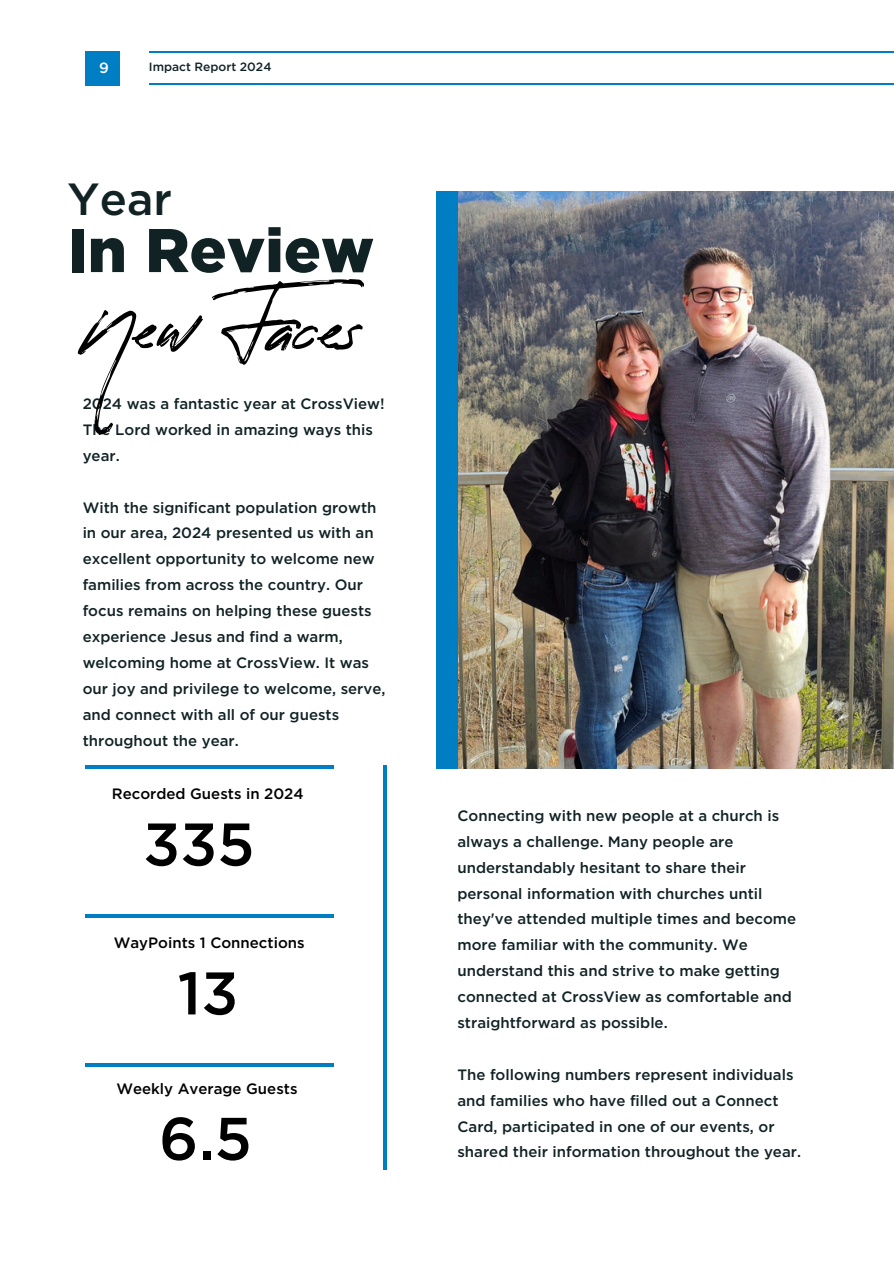
<style>
.page{position:relative;width:894px;height:1264px;background:#fff}
.page>*{position:absolute;margin:0;border:0;box-sizing:border-box;transform-origin:0 0}
.t1{font:900 61.5px "Gotham";color:#112225}
.t2{font:500 60px "Gotham";color:#000}
.t3{font:54.6px "Reey";color:#000}
.t4{font:500 45px "Gotham";color:#112225}
.t5{font:500 15px/25.8px "Gotham";color:#112225}
.t6{font:500 15px "Gotham";color:#000}
.t7{font:500 14.85px "Gotham";color:#fff}
.t8{font:500 12px "Gotham";color:#112225}
</style>
<div class="page">
<div style="left:85px;top:51px;width:34px;height:34px;background:#007ec3"></div>
<hr style="left:149px;top:51px;width:744px;height:2px;background:#007ec3">
<hr style="left:149px;top:84px;width:744px;height:1px;background:#007ec3">
<hr style="left:383px;top:765px;width:3px;height:404px;background:#007ec3">
<hr style="left:85px;top:765px;width:248px;height:3px;background:#007ec3">
<hr style="left:85px;top:914px;width:248px;height:3px;background:#007ec3">
<hr style="left:85px;top:1063px;width:248px;height:3px;background:#007ec3">
<img style="left:457px;top:191px;width:436px;height:577px">
<div style="left:436px;top:191px;width:21px;height:577px;background:#007ec3"></div>
<p class="t7" style="left:99px;top:59px;width:11px">9</p>
<p class="t8" style="left:149px;top:60px;width:124px">Impact Report 2024</p>
<h1 class="t4" style="left:68px;top:171px;width:106px">Year</h1>
<h1 class="t1" style="left:68px;top:213px;width:308px">In Review</h1>
<p class="t3" style="left:77px;top:297px;width:297px">New Faces</p>
<p class="t5" style="left:83px;top:390px;width:303px">2024 was a fantastic year at CrossView!<br>The Lord worked in amazing ways this year.</p>
<h2 class="t5" style="left:83px;top:494px;width:304px">With the significant population growth in our area, 2024 presented us with an excellent opportunity to welcome new families from across the country. Our focus remains on helping these guests experience Jesus and find a warm, welcoming home at CrossView. It was our joy and privilege to welcome, serve, and connect with all of our guests throughout the year.</h2>
<h3 class="t6" style="left:112px;top:785px;width:193px">Recorded Guests in 2024</h3>
<h3 class="t2" style="left:143px;top:808px;width:113px">335</h3>
<h1 class="t6" style="left:114px;top:933px;width:192px">WayPoints 1 Connections</h1>
<h3 class="t2" style="left:177px;top:956px;width:62px">13</h3>
<h3 class="t6" style="left:116px;top:1079px;width:183px">Weekly Average Guests</h3>
<h3 class="t2" style="left:159px;top:1102px;width:94px">6.5</h3>
<h3 class="t5" style="left:457px;top:802px;width:340px">Connecting with new people at a church is always a challenge. Many people are understandably hesitant to share their personal information with churches until they've attended multiple times and become more familiar with the community. We understand this and strive to make getting connected at CrossView as comfortable and straightforward as possible.</h3>
<h3 class="t5" style="left:457px;top:1061px;width:345px">The following numbers represent individuals and families who have filled out a Connect Card, participated in one of our events, or shared their information throughout the year.</h3>
</div>
